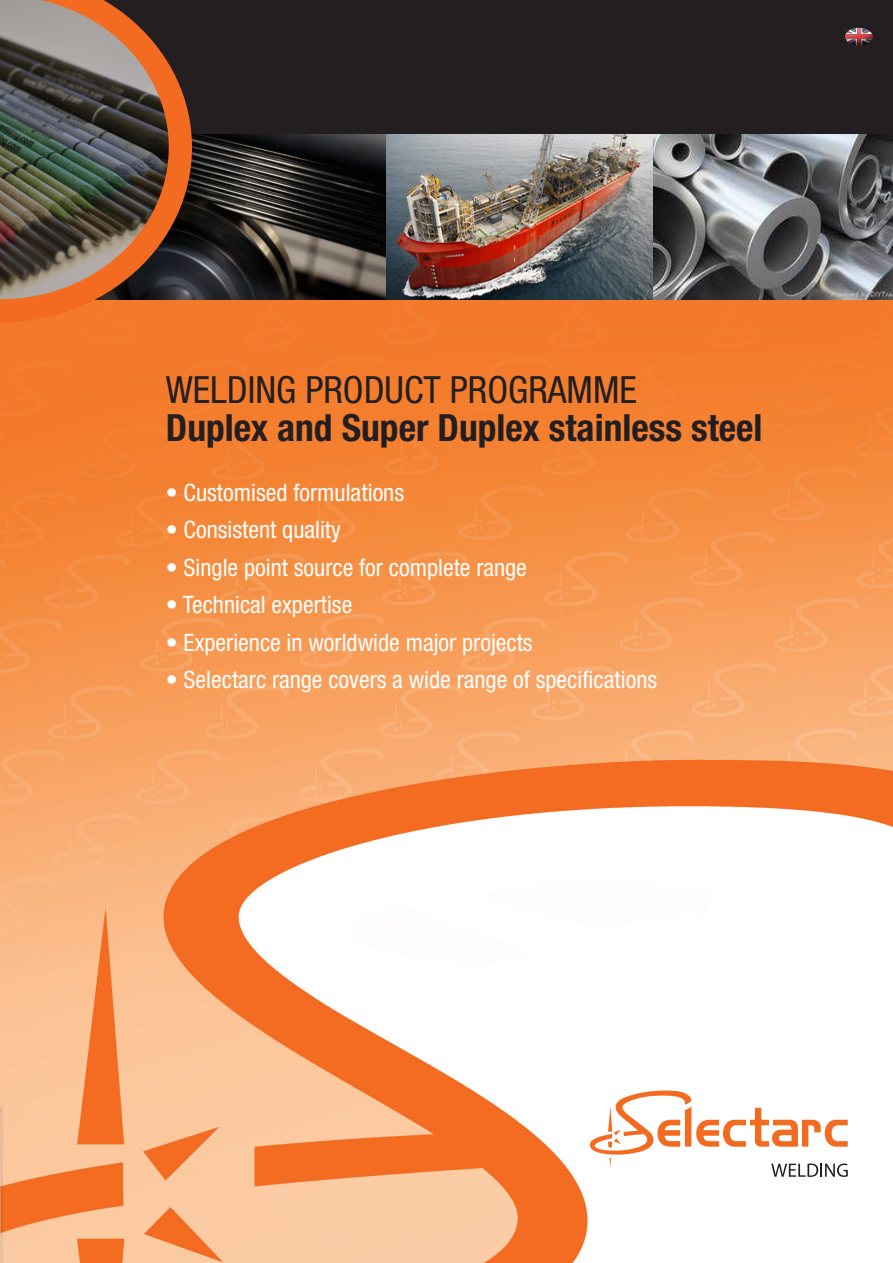
<style>
.page{position:relative;width:893px;height:1263px;background:#fff}
.page>*{position:absolute;margin:0;border:0;box-sizing:border-box;transform-origin:0 0}
.t1{font:700 condensed 37.5px "Helvetica Neue";color:#231f20}
.t2{font:condensed 37.5px "Helvetica Neue";color:#231f20}
.t3{font:condensed 24px "Helvetica Neue";color:#fff}
</style>
<div class="page">
<img style="left:0;top:299px;width:893px;height:964px">
<div style="left:2px;top:0;width:891px;height:147px;background:#231f20"></div>
<img style="left:204px;top:135px;width:449px;height:164px">
<img style="left:653px;top:135px;width:240px;height:164px">
<img style="left:0;top:0;width:204px;height:334px">
<svg style="left:590px;top:1090px;width:258px;height:87px"></svg>
<div style="left:842px;top:26px;width:32px;height:12px;background:#fff;opacity:.38"></div>
<div style="left:842px;top:31px;width:32px;height:17px;background:#231f20;opacity:.75"></div>
<hr style="left:0;top:1104px;width:4px;height:159px;background:#231f20;opacity:.3">
<p class="t2" style="left:166px;top:367px;width:472px">WELDING PRODUCT PROGRAMME</p>
<p class="t1" style="left:166px;top:405px;width:598px">Duplex and Super Duplex stainless steel</p>
<p class="t3" style="left:166px;top:478px;width:240px">• Customised formulations</p>
<p class="t3" style="left:166px;top:516px;width:177px">• Consistent quality</p>
<p class="t3" style="left:166px;top:553px;width:363px">• Single point source for complete range</p>
<p class="t3" style="left:166px;top:591px;width:188px">• Technical expertise</p>
<p class="t3" style="left:166px;top:628px;width:368px">• Experience in worldwide major projects</p>
<p class="t3" style="left:166px;top:666px;width:493px">• Selectarc range covers a wide range of specifications</p>
</div>
